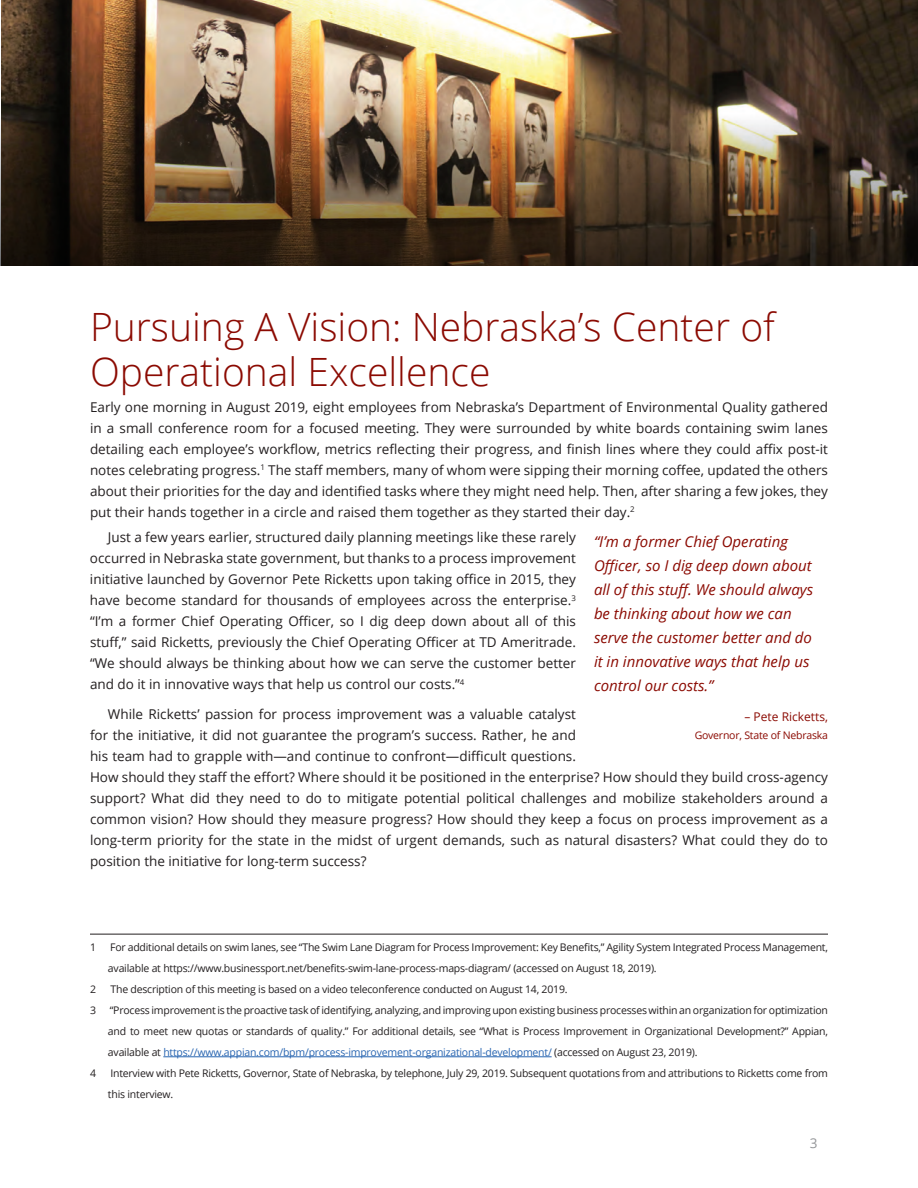
<style>
.page{position:relative;width:918px;height:1188px;background:#fff}
.page>*{position:absolute;margin:0;border:0;box-sizing:border-box;transform-origin:0 0}
.t1{font:300 39px/45px "Open Sans";color:#8b0a02}
.t2{font:italic 15px/24px "Open Sans";color:#8b0a02}
.t3{font:13.5px/21px "Open Sans";color:#231f20;text-align:justify}
.t4{font:13.5px "Open Sans";color:#939598}
.t5{font:12px "Open Sans";color:#8b0a02}
.t6{font:10.5px/21px "Open Sans";letter-spacing:-.02em;color:#231f20}
.t7{font:10.5px "Open Sans";letter-spacing:-.02em;color:#8b0a02}
.s1{color:#2865b1}
</style>
<div class="page">
<hr style="left:90px;top:934px;width:738px;height:1px;background:#231f20">
<hr style="left:163px;top:1057px;width:389px;height:1px;background:#2865b1">
<img style="left:2px;top:0;width:916px;height:20px">
<img style="left:0;top:20px;width:918px;height:246px">
<h1 class="t1" style="left:90px;top:304px;width:686px">Pursuing A Vision: Nebraska’s Center of<br>Operational Excellence</h1>
<p class="t3" style="left:90px;top:396px;width:740px">Early one morning in August 2019, eight employees from Nebraska’s Department of Environmental Quality gathered in a small conference room for a focused meeting. They were surrounded by white boards containing swim lanes detailing each employee’s workflow, metrics reflecting their progress, and finish lines where they could affix post-it notes celebrating progress. <sup>1</sup> The staff members, many of whom were sipping their morning coffee, updated the others about their priorities for the day and identified tasks where they might need help. Then, after sharing a few jokes, they put their hands together in a circle and raised them together as they started their day. <sup>2</sup></p>
<p class="t3" style="left:90px;top:526px;width:488px;text-indent:18px">Just a few years earlier, structured daily planning meetings like these rarely occurred in Nebraska state government, but thanks to a process improvement initiative launched by Governor Pete Ricketts upon taking office in 2015, they have become standard for thousands of employees across the enterprise. <sup>3 </sup>“I’m a former Chief Operating Officer, so I dig deep down about all of this stuff,” said Ricketts, previously the Chief Operating Officer at TD Ameritrade. “We should always be thinking about how we can serve the customer better and do it in innovative ways that help us control our costs.”<sup>4</sup></p>
<p class="t3" style="left:90px;top:703px;width:740px;text-align:left;text-indent:18px">While Ricketts’ passion for process improvement was a valuable catalyst<br>for the initiative, it did not guarantee the program’s success. Rather, he and<br>his team had to grapple with—and continue to confront—difficult questions.<br>How should they staff the effort? Where should it be positioned in the enterprise? How should they build cross-agency support? What did they need to do to mitigate potential political challenges and mobilize stakeholders around a common vision? How should they measure progress? How should they keep a focus on process improvement as a long-term priority for the state in the midst of urgent demands, such as natural disasters? What could they do to position the initiative for long-term success?</p>
<p class="t2" style="left:594px;top:529px;width:221px">“I’m a former Chief Operating<br>Officer, so I dig deep down about all of this stuff. We should always be thinking about how we can serve the customer better and do it in innovative ways that help us control our costs.”</p>
<p class="t5" style="left:745px;top:709px;width:85px">– Pete Ricketts,</p>
<p class="t7" style="left:695px;top:728px;width:135px">Governor, State of Nebraska</p>
<p class="t6" style="left:90px;top:936px;width:8px">1</p>
<p class="t6" style="left:108px;top:936px;width:722px">For additional details on swim lanes, see “The Swim Lane Diagram for Process Improvement: Key Benefits,” Agility System Integrated Process Management, available at https://www.businessport.net/benefits-swim-lane-process-maps-diagram/ (accessed on August 18, 2019).</p>
<p class="t6" style="left:90px;top:978px;width:8px">2</p>
<p class="t6" style="left:111px;top:978px;width:457px">The description of this meeting is based on a video teleconference conducted on August 14, 2019.</p>
<p class="t6" style="left:90px;top:999px;width:8px">3</p>
<p class="t6" style="left:108px;top:999px;width:722px;text-align:justify">“Process improvement is the proactive task of identifying, analyzing, and improving upon existing business processes within an organization for optimization and to meet new quotas or standards of quality.” For additional details, see “What is Process Improvement in Organizational Development?” Appian, available at <span class="s1">https://www.appian.com/bpm/process-improvement-organizational-development/</span> (accessed on August 23, 2019).</p>
<p class="t6" style="left:90px;top:1062px;width:8px">4</p>
<p class="t6" style="left:108px;top:1062px;width:722px">Interview with Pete Ricketts, Governor, State of Nebraska, by telephone, July 29, 2019. Subsequent quotations from and attributions to Ricketts come from this interview.</p>
<p class="t4" style="left:810px;top:1134px;width:9px">3</p>
</div>
